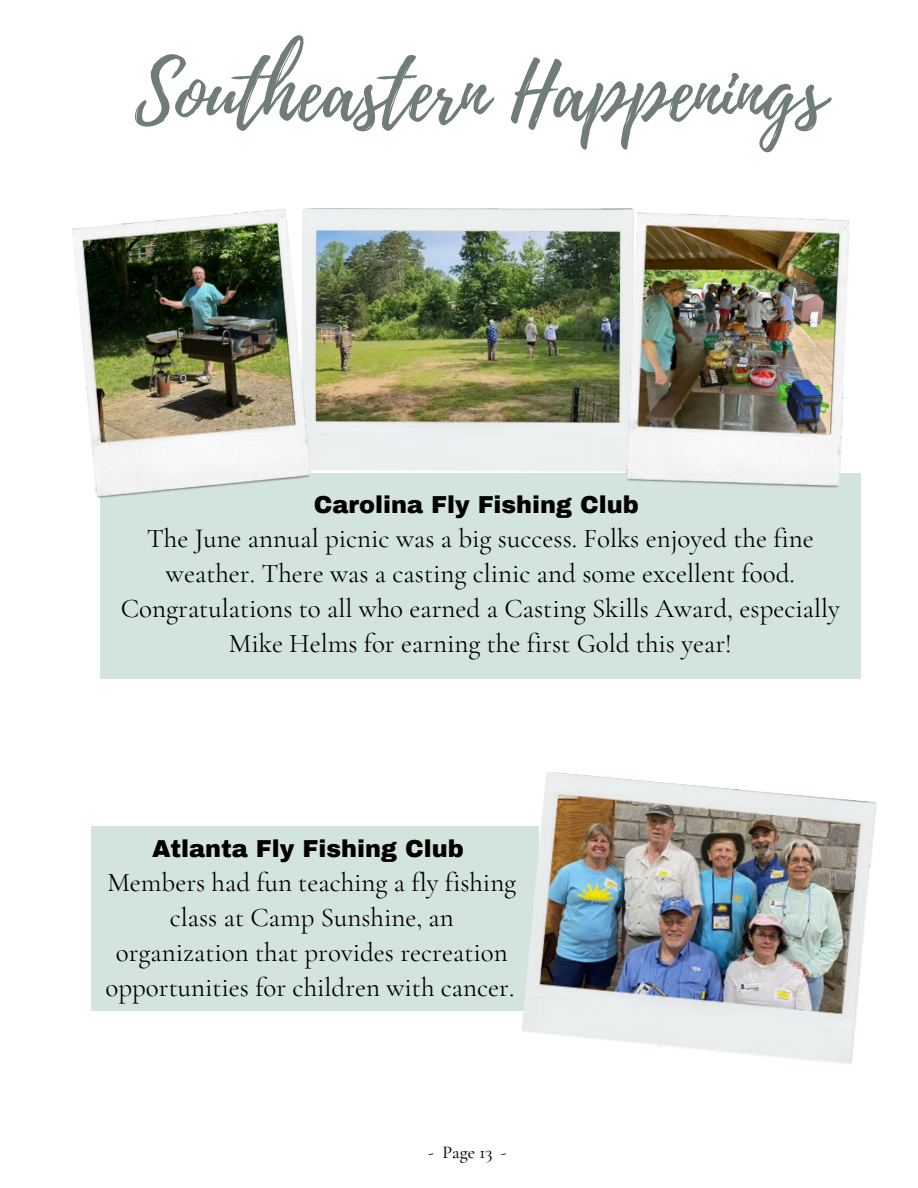
<style>
.page{position:relative;width:918px;height:1188px;background:#fff}
.page>*{position:absolute;margin:0;border:0;box-sizing:border-box;transform-origin:0 0}
.t1{font:80.4px "Playlist Script";color:#707c77}
.t2{font:27px/34.8px "Cormorant Garamond";color:#000;text-align:center}
.t3{font:900 24px "Archivo";color:#000}
.t4{font:500 18px "Cormorant Garamond";color:#000}
</style>
<div class="page">
<img style="left:312px;top:208px;width:322px;height:264px">
<div style="left:100px;top:473px;width:760px;height:206px;background:#d2e4dc"></div>
<img style="left:625px;top:211px;width:225px;height:277px">
<img style="left:72px;top:208px;width:240px;height:291px">
<div style="left:92px;top:826px;width:447px;height:185px;background:#d2e4dc"></div>
<img style="left:522px;top:772px;width:355px;height:293px">
<p class="t1" style="left:135px;top:35px;width:692px">Southeastern Happenings</p>
<p class="t3" style="left:314px;top:492px;width:327px">Carolina Fly Fishing Club</p>
<p class="t2" style="left:121px;top:521px;width:721px">The June annual picnic was a big success. Folks enjoyed the fine weather. There was a casting clinic and some excellent food.<br>Congratulations to all who earned a Casting Skills Award, especially Mike Helms for earning the first Gold this year!</p>
<h2 class="t3" style="left:152px;top:836px;width:313px">Atlanta Fly Fishing Club</h2>
<h2 class="t2" style="left:105px;top:865px;width:412px">Members had fun teaching a fly fishing class at Camp Sunshine, an organization that provides recreation opportunities for children with cancer.</h2>
<p class="t4" style="left:428px;top:1141px;width:80px">- Page 13 -</p>
</div>
